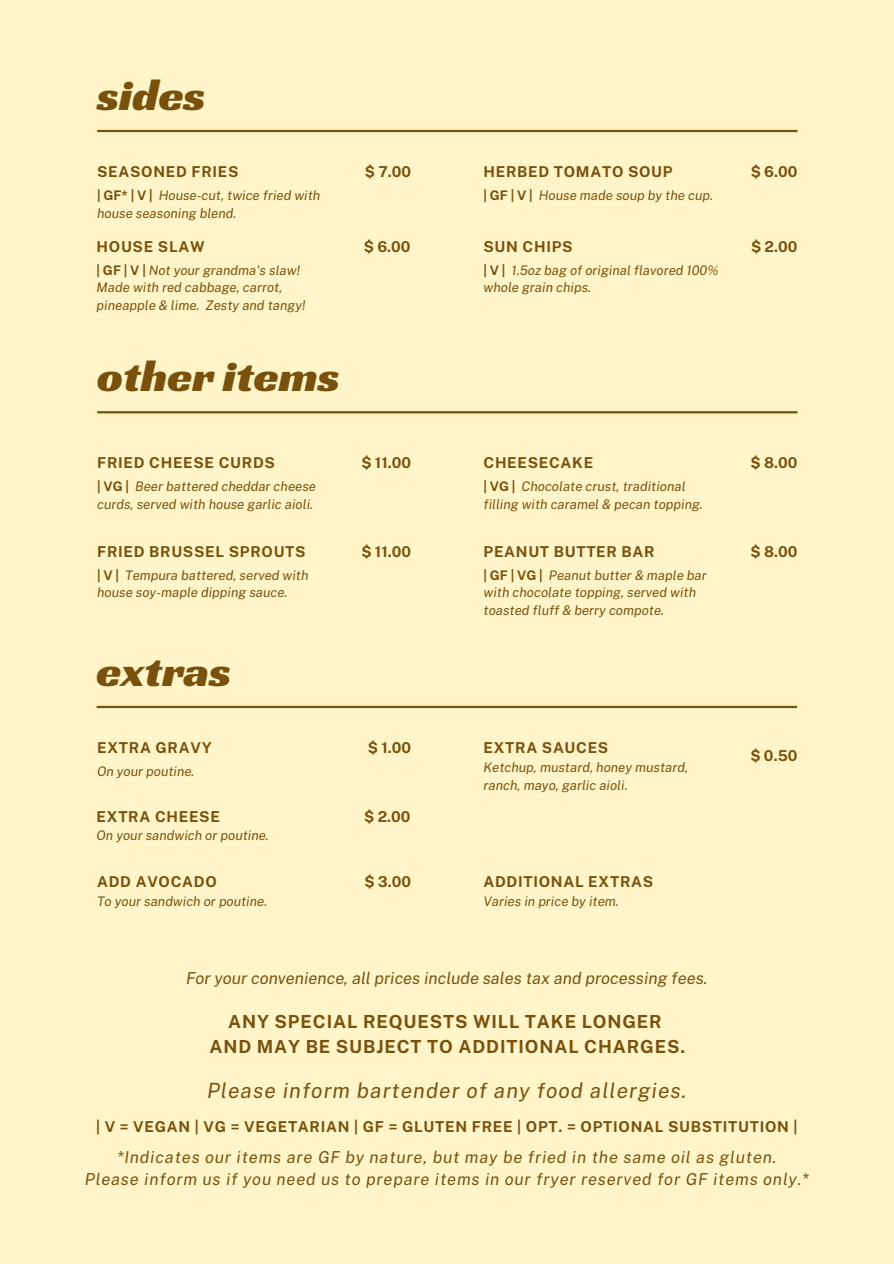
<style>
.page{position:relative;width:894px;height:1264px;background:#fff}
.page>*{position:absolute;margin:0;border:0;box-sizing:border-box;transform-origin:0 0}
.t1{font:45.3px "Racing Sans One";color:#79510d}
.t2{font:italic 21px "Public Sans";letter-spacing:.05em;color:#79510d}
.t3{font:700 18px/24.8px "Public Sans";letter-spacing:.05em;color:#79510d;text-align:center}
.t4{font:italic 16.5px/22.5px "Public Sans";letter-spacing:.05em;color:#79510d;text-align:center}
.t5{font:italic 16.5px "Public Sans";color:#79510d}
.t6{font:700 15px "Public Sans";letter-spacing:.05em;color:#79510d}
.t7{font:italic 13.2px/17.5px "Public Sans";color:#79510d}
.s1{font-weight:700;font-style:normal}
</style>
<div class="page">
<div style="left:0;top:0;width:893px;height:1263px;background:#fff5c9"></div>
<hr style="left:97px;top:411px;width:700px;height:2px;background:#79510d">
<hr style="left:97px;top:705px;width:699px;height:3px;background:#79510d">
<hr style="left:97px;top:130px;width:700px;height:2px;background:#79510d">
<h6 class="t1" style="left:97px;top:65px;width:110px">sides</h6>
<h5 class="t6" style="left:97px;top:163px;width:143px">SEASONED FRIES</h5>
<p class="t6" style="left:365px;top:163px;width:48px">$ 7.00</p>
<h6 class="t7" style="left:97px;top:186px;width:225px"><span class="s1">| GF* | V |</span> House-cut, twice fried with house seasoning blend.</h6>
<h5 class="t6" style="left:97px;top:237px;width:109px">HOUSE SLAW</h5>
<p class="t6" style="left:364px;top:237px;width:48px">$ 6.00</p>
<h4 class="t7" style="left:97px;top:261px;width:210px"><span class="s1">| GF | V |</span> Not your grandma's slaw!<br>Made with red cabbage, carrot, pineapple &amp; lime. Zesty and tangy!</h4>
<p class="t1" style="left:97px;top:347px;width:244px">other items</p>
<h1 class="t6" style="left:97px;top:454px;width:179px">FRIED CHEESE CURDS</h1>
<h5 class="t6" style="left:361px;top:454px;width:51px">$ 11.00</h5>
<h1 class="t7" style="left:97px;top:477px;width:220px"><span class="s1">| VG |</span> Beer battered cheddar cheese curds, served with house garlic aioli.</h1>
<h5 class="t6" style="left:97px;top:542px;width:210px">FRIED BRUSSEL SPROUTS</h5>
<p class="t6" style="left:361px;top:542px;width:51px">$ 11.00</p>
<h6 class="t7" style="left:97px;top:566px;width:213px"><span class="s1">| V |</span> Tempura battered, served with house soy-maple dipping sauce.</h6>
<h6 class="t1" style="left:97px;top:641px;width:136px">extras</h6>
<h5 class="t6" style="left:483px;top:163px;width:191px">HERBED TOMATO SOUP</h5>
<h6 class="t6" style="left:750px;top:163px;width:48px">$ 6.00</h6>
<p class="t7" style="left:483px;top:186px;width:231px"><span class="s1">| GF | V |</span> House made soup by the cup.</p>
<h5 class="t6" style="left:483px;top:237px;width:91px">SUN CHIPS</h5>
<p class="t6" style="left:751px;top:237px;width:48px">$ 2.00</p>
<h6 class="t7" style="left:483px;top:261px;width:236px"><span class="s1">| V |</span> 1.5oz bag of original flavored 100% whole grain chips.</h6>
<h5 class="t6" style="left:483px;top:454px;width:111px">CHEESECAKE</h5>
<p class="t6" style="left:750px;top:454px;width:48px">$ 8.00</p>
<h6 class="t7" style="left:483px;top:477px;width:221px"><span class="s1">| VG |</span> Chocolate crust, traditional filling with caramel &amp; pecan topping.</h6>
<h3 class="t6" style="left:483px;top:542px;width:173px">PEANUT BUTTER BAR</h3>
<h2 class="t6" style="left:750px;top:542px;width:48px">$ 8.00</h2>
<h5 class="t7" style="left:483px;top:566px;width:225px"><span class="s1">| GF | VG |</span> Peanut butter &amp; maple bar with chocolate topping, served with toasted fluff &amp; berry compote.</h5>
<p class="t6" style="left:368px;top:738px;width:45px">$ 1.00</p>
<h1 class="t6" style="left:97px;top:738px;width:116px">EXTRA GRAVY</h1>
<h5 class="t6" style="left:483px;top:738px;width:126px">EXTRA SAUCES</h5>
<h5 class="t7" style="left:97px;top:762px;width:99px">On your poutine.</h5>
<h6 class="t6" style="left:97px;top:807px;width:125px">EXTRA CHEESE</h6>
<p class="t7" style="left:97px;top:826px;width:174px">On your sandwich or poutine.</p>
<h6 class="t6" style="left:364px;top:807px;width:48px">$ 2.00</h6>
<h5 class="t6" style="left:97px;top:872px;width:121px">ADD AVOCADO</h5>
<h6 class="t6" style="left:364px;top:872px;width:48px">$ 3.00</h6>
<p class="t7" style="left:97px;top:892px;width:172px">To your sandwich or poutine.</p>
<p class="t7" style="left:483px;top:758px;width:206px">Ketchup, mustard, honey mustard, ranch, mayo, garlic aioli.</p>
<h5 class="t6" style="left:483px;top:872px;width:171px">ADDITIONAL EXTRAS</h5>
<h6 class="t7" style="left:483px;top:892px;width:137px">Varies in price by item.</h6>
<h4 class="t5" style="left:186px;top:968px;width:522px">For your convenience, all prices include sales tax and processing fees.</h4>
<p class="t3" style="left:209px;top:1009px;width:477px">ANY SPECIAL REQUESTS WILL TAKE LONGER<br>AND MAY BE SUBJECT TO ADDITIONAL CHARGES.</p>
<h5 class="t2" style="left:207px;top:1078px;width:481px">Please inform bartender of any food allergies.</h5>
<h5 class="t6" style="left:750px;top:746px;width:48px">$ 0.50</h5>
<p class="t6" style="left:96px;top:1118px;width:702px">| V = VEGAN | VG = VEGETARIAN | GF = GLUTEN FREE | OPT. = OPTIONAL SUBSTITUTION |</p>
<h6 class="t4" style="left:85px;top:1145px;width:725px">*Indicates our items are GF by nature, but may be fried in the same oil as gluten.<br>Please inform us if you need us to prepare items in our fryer reserved for GF items only.*</h6>
</div>
